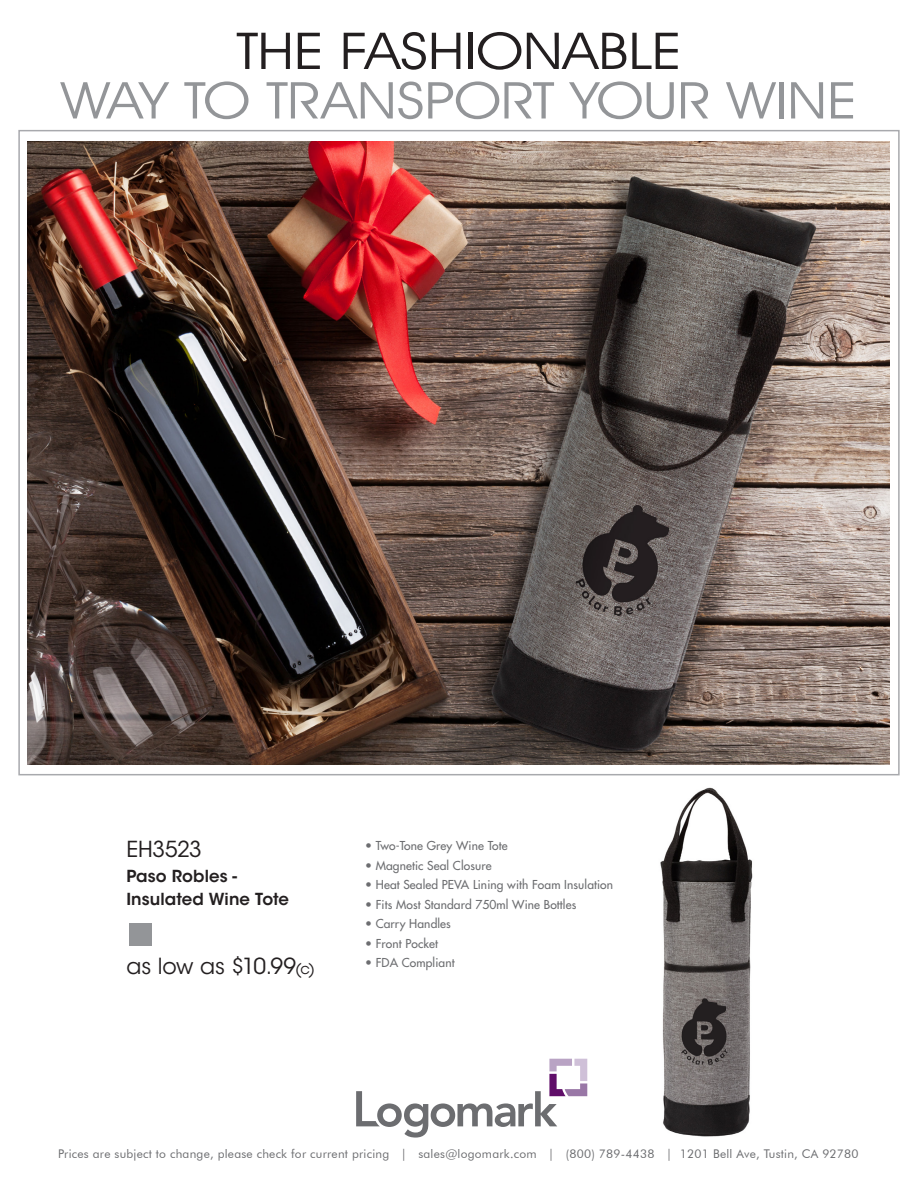
<style>
.page{position:relative;width:918px;height:1188px;background:#fff}
.page>*{position:absolute;margin:0;border:0;box-sizing:border-box;transform-origin:0 0}
.t1{font:51px/49.5px "Avant Guard Regular SWFTE";letter-spacing:-.005em;color:#939598;text-align:center;scale:1.17 1}
.t2{font:22.05px "ITC Avant Garde Std";color:#231f20}
.t3{font:21.9px "ITC Avant Garde Std";letter-spacing:-.01em;color:#231f20}
.t4{font:600 16.5px/22.5px "ITC Avant Garde Std";letter-spacing:.005em;color:#231f20}
.t5{font:500 12px "Futura Std";letter-spacing:.01em;color:#6c6d70}
.t6{font:12px "Futura BT";letter-spacing:.02em;color:#6c6d70}
.s1{color:#231f20}
.s2{font-size:15px}
</style>
<div class="page">
<svg style="left:356px;top:1059px;width:231px;height:79px"></svg>
<div style="left:129px;top:923px;width:23px;height:23px;background:#939598"></div>
<img style="left:27px;top:142px;width:863px;height:622px">
<img style="left:660px;top:787px;width:93px;height:350px">
<p class="t1" style="left:61px;top:26px;width:682px"><span class="s1">THE FASHIONABLE<br></span>WAY TO TRANSPORT YOUR WINE</p>
<p class="t3" style="left:126px;top:836px;width:77px">EH3523</p>
<p class="t4" style="left:126px;top:865px;width:164px">Paso Robles -<br>Insulated Wine Tote</p>
<p class="t2" style="left:126px;top:953px;width:190px">as low as $10.99<span class="s2">(c)</span></p>
<p class="t5" style="left:365px;top:838px;width:144px">• Two-Tone Grey Wine Tote</p>
<p class="t5" style="left:365px;top:858px;width:128px">• Magnetic Seal Closure</p>
<p class="t5" style="left:365px;top:877px;width:250px">• Heat Sealed PEVA Lining with Foam Insulation</p>
<p class="t5" style="left:365px;top:897px;width:213px">• Fits Most Standard 750ml Wine Bottles</p>
<p class="t5" style="left:365px;top:916px;width:87px">• Carry Handles</p>
<p class="t5" style="left:365px;top:936px;width:74px">• Front Pocket</p>
<p class="t5" style="left:365px;top:955px;width:91px">• FDA Compliant</p>
<p class="t6" style="left:58px;top:1147px;width:802px">Prices are subject to change, please check for current pricing | sales@logomark.com | (800) 789-4438 | 1201 Bell Ave, Tustin, CA 92780</p>
</div>
